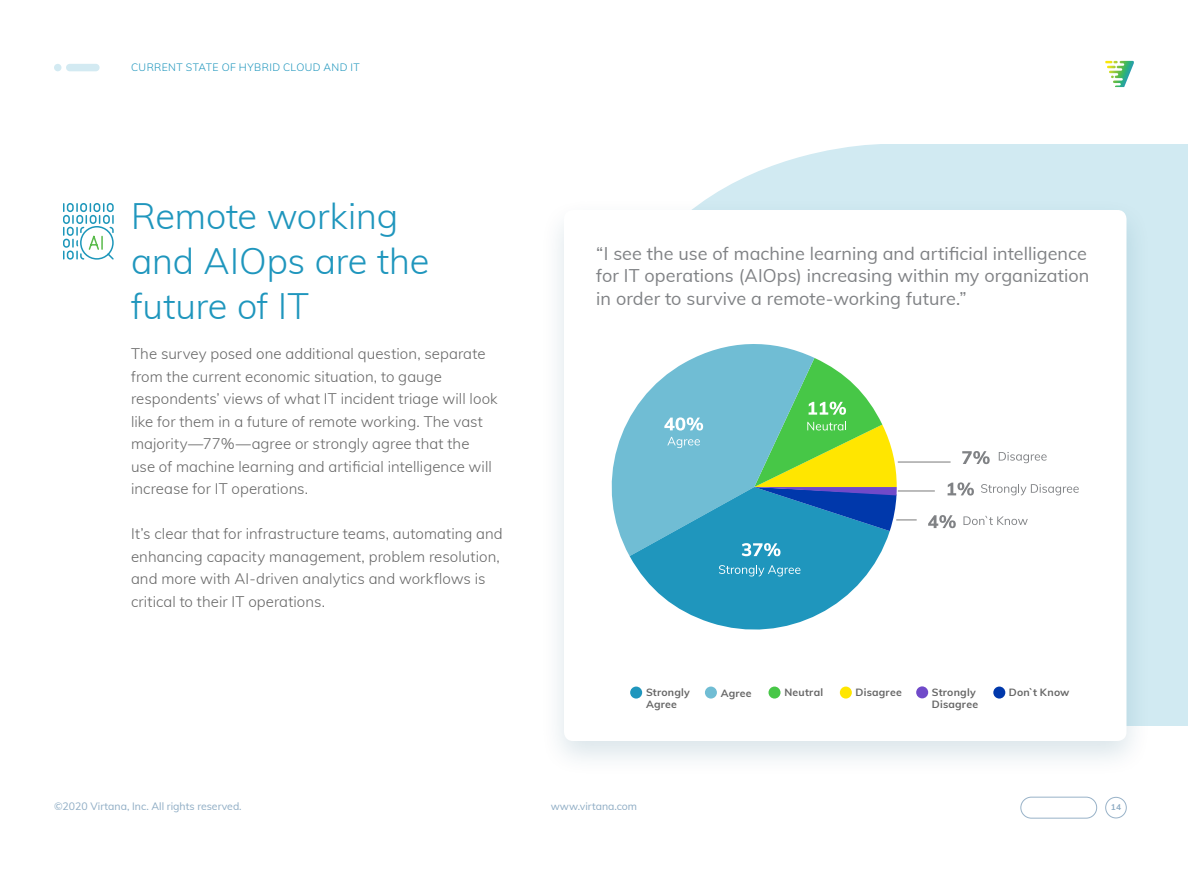
<style>
.page{position:relative;width:1188px;height:870px;background:#fff}
.page>*{position:absolute;margin:0;border:0;box-sizing:border-box;transform-origin:0 0}
.t1{font:300 36px/45px "Muli";letter-spacing:-.005em;color:#1f96bd}
.t2{font:18px/22.5px "Muli";letter-spacing:.005em;color:#808285}
.t3{font:300 15px/22.5px "Muli";letter-spacing:.005em;color:#666}
.t4{font:700 10.5px/12px "Muli";letter-spacing:.02em;color:#666}
.t5{font:10.5px "Muli";color:#8eacc4}
.t6{font:300 10.5px "Muli";letter-spacing:.04em;color:#1f96bd}
.t7{font:700 8.4px "Muli";color:#8eacc4}
</style>
<div class="page">
<svg style="left:1105px;top:61px;width:29px;height:26px"></svg>
<div style="left:1106px;top:797px;width:20px;height:21px;border:1px solid #98b2c8;border-radius:50%"></div>
<div style="left:1021px;top:797px;width:76px;height:21px;border:1px solid #98b2c8;border-radius:10px"></div>
<div style="left:66px;top:64px;width:34px;height:7px;background:#d3eaf2;border-radius:4px"></div>
<div style="left:54px;top:64px;width:8px;height:7px;background:#d3eaf2;border-radius:50%"></div>
<svg style="left:711px;top:144px;width:477px;height:582px;background:#d4ebf2"></svg>
<div style="left:538px;top:196px;width:614px;height:583px;background:#054f70;opacity:.15"></div>
<div style="left:564px;top:210px;width:562px;height:531px;background:#fff;border-radius:9px"></div>
<div style="left:630px;top:687px;width:12px;height:12px;background:#1f96bd;border-radius:50%"></div>
<div style="left:769px;top:687px;width:12px;height:12px;background:#47c747;border-radius:50%"></div>
<div style="left:840px;top:687px;width:12px;height:12px;background:#ffe600;border-radius:50%"></div>
<div style="left:993px;top:687px;width:12px;height:12px;background:#0038ab;border-radius:50%"></div>
<div style="left:705px;top:687px;width:12px;height:12px;background:#70bdd4;border-radius:50%"></div>
<div style="left:916px;top:686px;width:12px;height:12px;background:#704ac9;border-radius:50%"></div>
<svg style="left:63px;top:203px;width:51px;height:57px"></svg>
<svg style="left:611px;top:344px;width:203px;height:212px;fill:#70bdd4"></svg>
<svg style="left:630px;top:487px;width:260px;height:143px;fill:#1f96bd"></svg>
<svg style="left:664px;top:417px;width:39px;height:14px"></svg>
<svg style="left:742px;top:543px;width:39px;height:13px"></svg>
<svg style="left:962px;top:451px;width:28px;height:13px"></svg>
<svg style="left:928px;top:515px;width:28px;height:13px"></svg>
<hr style="left:898px;top:490px;width:37px;height:2px;background:#a6a6a6">
<hr style="left:898px;top:461px;width:53px;height:2px;background:#a6a6a6">
<svg style="left:948px;top:482px;width:26px;height:14px"></svg>
<hr style="left:896px;top:519px;width:21px;height:2px;background:#a6a6a6">
<svg style="left:719px;top:565px;width:81px;height:12px"></svg>
<svg style="left:667px;top:437px;width:33px;height:11px"></svg>
<svg style="left:754px;top:358px;width:143px;height:173px;background:#7ebb85"></svg>
<svg style="left:999px;top:452px;width:48px;height:11px"></svg>
<svg style="left:981px;top:484px;width:98px;height:11px"></svg>
<svg style="left:964px;top:516px;width:64px;height:9px"></svg>
<p class="t6" style="left:131px;top:60px;width:230px">CURRENT STATE OF HYBRID CLOUD AND IT</p>
<h1 class="t1" style="left:131px;top:191px;width:300px">Remote working and AIOps are the future of IT</h1>
<p class="t3" style="left:131px;top:342px;width:368px">The survey posed one additional question, separate from the current economic situation, to gauge respondents’ views of what IT incident triage will look like for them in a future of remote working. The vast majority—77%—agree or strongly agree that the<br>use of machine learning and artificial intelligence will increase for IT operations.</p>
<p class="t3" style="left:131px;top:522px;width:373px">It’s clear that for infrastructure teams, automating and enhancing capacity management, problem resolution, and more with AI-driven analytics and workflows is critical to their IT operations.</p>
<p class="t2" style="left:596px;top:241px;width:495px">“I see the use of machine learning and artificial intelligence for IT operations (AIOps) increasing within my organization in order to survive a remote-working future.”</p>
<p class="t4" style="left:646px;top:686px;width:45px">Strongly<br>Agree</p>
<p class="t4" style="left:721px;top:687px;width:32px">Agree</p>
<p class="t4" style="left:784px;top:686px;width:40px">Neutral</p>
<p class="t4" style="left:855px;top:686px;width:48px">Disagree</p>
<p class="t4" style="left:932px;top:686px;width:45px">Strongly</p>
<p class="t4" style="left:1009px;top:686px;width:62px">Don`t Know</p>
<p class="t4" style="left:932px;top:698px;width:48px">Disagree</p>
<p class="t5" style="left:54px;top:799px;width:189px">©2020 Virtana, Inc. All rights reserved.</p>
<p class="t5" style="left:551px;top:799px;width:88px">www.virtana.com</p>
<p class="t7" style="left:1111px;top:801px;width:12px">14</p>
</div>
